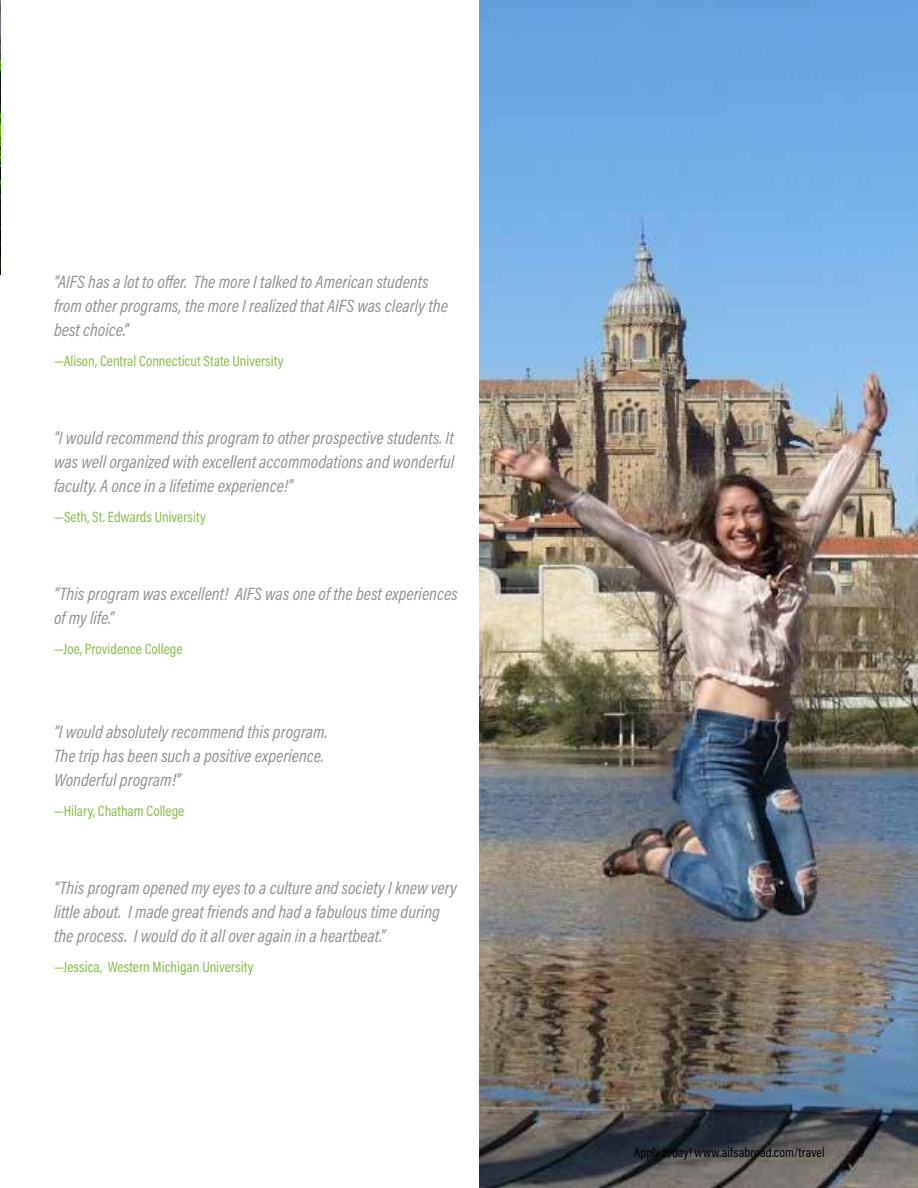
<style>
.page{position:relative;width:918px;height:1188px;background:#fff}
.page>*{position:absolute;margin:0;border:0;box-sizing:border-box;transform-origin:0 0}
.t1{font:italic 18px/24px "Acumin Pro Cond";color:#939291}
.t2{font:15px "Acumin Pro Cond";color:#88be4b}
.t3{font:13.5px "Acumin Pro Cond";letter-spacing:.01em;color:#000}
</style>
<div class="page">
<img style="left:0;top:0;width:1px;height:274px">
<img style="left:479px;top:0;width:439px;height:1188px">
<p class="t1" style="left:54px;top:269px;width:395px">“AIFS has a lot to offer. The more I talked to American students from other programs, the more I realized that AIFS was clearly the best choice.”</p>
<p class="t2" style="left:54px;top:351px;width:231px">—Alison, Central Connecticut State University</p>
<p class="t1" style="left:54px;top:425px;width:402px;text-align:justify">“I would recommend this program to other prospective students. It was well organized with excellent accommodations and wonderful faculty. A once in a lifetime experience!”</p>
<p class="t2" style="left:54px;top:507px;width:153px">—Seth, St. Edwards University</p>
<p class="t1" style="left:54px;top:581px;width:405px">“This program was excellent! AIFS was one of the best experiences of my life.”</p>
<p class="t2" style="left:54px;top:639px;width:130px">—Joe, Providence College</p>
<p class="t1" style="left:54px;top:719px;width:275px">“I would absolutely recommend this program.<br>The trip has been such a positive experience.<br>Wonderful program!”</p>
<p class="t2" style="left:54px;top:801px;width:132px">—Hilary, Chatham College</p>
<p class="t1" style="left:54px;top:875px;width:404px">“This program opened my eyes to a culture and society I knew very little about. I made great friends and had a fabulous time during the process. I would do it all over again in a heartbeat.”</p>
<p class="t2" style="left:54px;top:957px;width:201px">—Jessica, Western Michigan University</p>
<p class="t3" style="left:634px;top:1144px;width:192px">Apply today! www.aifsabroad.com/travel</p>
<p class="t3" style="left:858px;top:1144px;width:7px">9</p>
</div>
